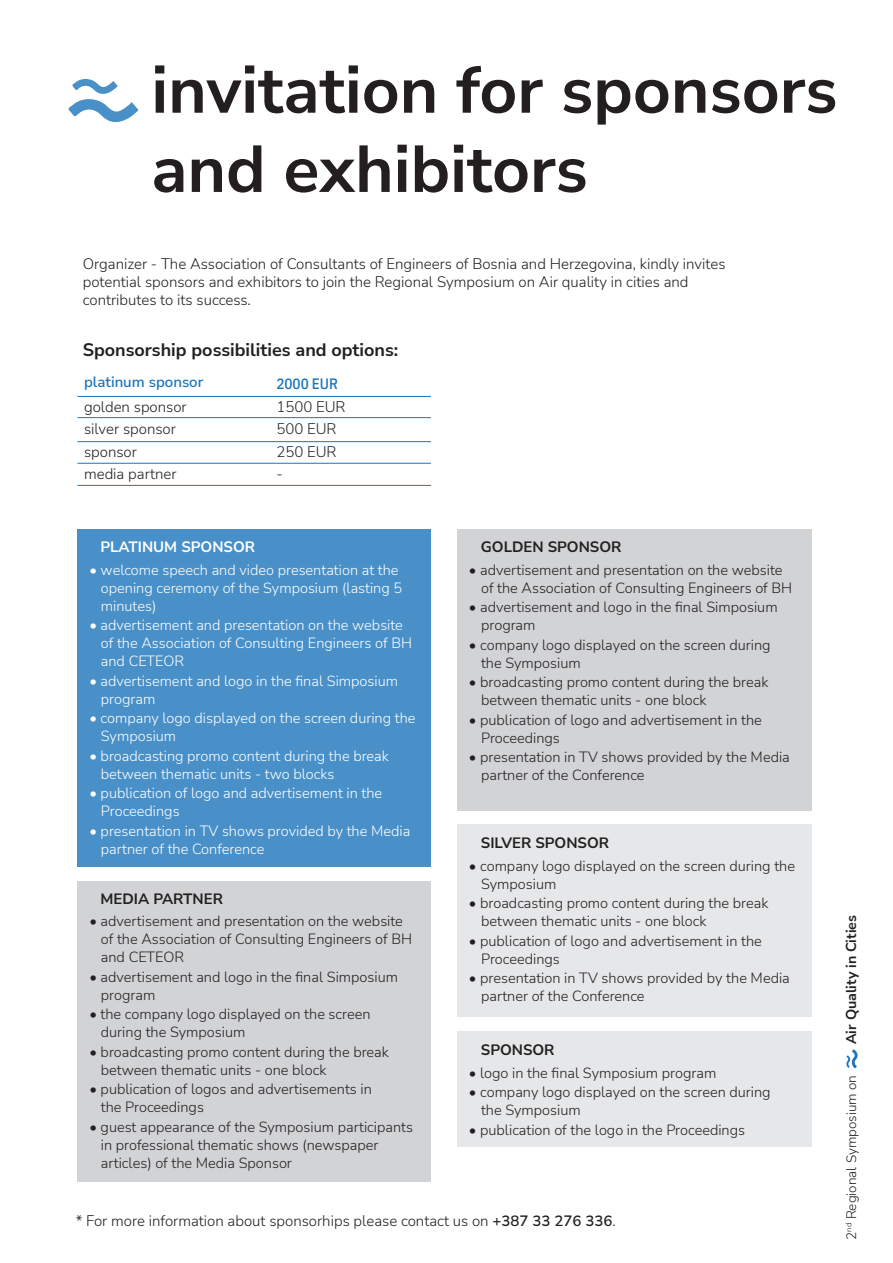
<style>
.page{position:relative;width:893px;height:1263px;background:#fff}
.page>*{position:absolute;margin:0;border:0;box-sizing:border-box;transform-origin:0 0}
.t1{font:700 66px/79.2px "Nunito Sans";color:#231f20}
.t2{font:700 18px "Nunito Sans";color:#231f20}
.t3{font:300 15px/18px "Nunito Sans";color:#231f20}
.t4{font:700 15px "Nunito Sans";color:#231f20}
.t5{font:700 15px "Nunito Sans";color:#fff}
.t6{font:600 15px "Nunito Sans";color:#1c75bc}
.t7{font:500 15px "IBM Plex Sans Cond";color:#1c75bc}
.t8{font:300 14.55px/18px "Nunito Sans";color:#231f20}
.t9{font:300 14.55px/18px "Nunito Sans";color:#fff}
.t10{font:700 14.25px "Nunito Sans";color:#231f20}
.t11{font:300 13.5px "Nunito Sans";color:#231f20}
.s1{font-weight:600}
</style>
<div class="page">
<div style="left:77px;top:529px;width:354px;height:337px;background:#4990c9"></div>
<div style="left:458px;top:529px;width:354px;height:281px;background:#d1d3d4"></div>
<div style="left:77px;top:881px;width:354px;height:301px;background:#d1d3d4"></div>
<div style="left:458px;top:825px;width:354px;height:192px;background:#e6e7e8"></div>
<div style="left:458px;top:1031px;width:354px;height:115px;background:#e6e7e8"></div>
<hr style="left:77px;top:417px;width:354px;height:1px;background:#1c75bc">
<hr style="left:77px;top:396px;width:354px;height:1px;background:#1c75bc">
<hr style="left:77px;top:441px;width:354px;height:1px;background:#1c75bc">
<hr style="left:77px;top:463px;width:354px;height:1px;background:#1c75bc">
<hr style="left:77px;top:485px;width:354px;height:1px;background:#1c75bc">
<svg style="left:68px;top:79px;width:71px;height:43px"></svg>
<svg style="left:846px;top:1049px;width:12px;height:20px"></svg>
<h1 class="t1" style="left:151px;top:48px;width:688px">invitation for sponsors and exhibitors</h1>
<p class="t3" style="left:83px;top:254px;width:644px">Organizer - The Association of Consultants of Engineers of Bosnia and Herzegovina, kindly invites potential sponsors and exhibitors to join the Regional Symposium on Air quality in cities and contributes to its success.</p>
<p class="t2" style="left:83px;top:337px;width:317px">Sponsorship possibilities and options:</p>
<p class="t6" style="left:84px;top:371px;width:121px">platinum sponsor</p>
<p class="t3" style="left:84px;top:397px;width:104px">golden sponsor</p>
<p class="t7" style="left:276px;top:372px;width:63px">2000 EUR</p>
<p class="t3" style="left:276px;top:397px;width:71px">1500 EUR</p>
<p class="t3" style="left:84px;top:419px;width:93px">silver sponsor</p>
<p class="t3" style="left:276px;top:419px;width:62px">500 EUR</p>
<p class="t3" style="left:84px;top:442px;width:54px">sponsor</p>
<p class="t3" style="left:276px;top:442px;width:62px">250 EUR</p>
<p class="t3" style="left:84px;top:464px;width:94px">media partner</p>
<p class="t3" style="left:276px;top:464px;width:8px">-</p>
<p class="t5" style="left:101px;top:536px;width:156px">PLATINUM SPONSOR</p>
<p class="t9" style="left:101px;top:560px;width:303px;text-indent:-12px">• welcome speech and video presentation at the opening ceremony of the Symposium (lasting 5 minutes)</p>
<p class="t9" style="left:101px;top:615px;width:313px;text-indent:-12px">• advertisement and presentation on the website of the Association of Consulting Engineers of BH and CETEOR</p>
<p class="t9" style="left:101px;top:671px;width:299px;text-indent:-12px">• advertisement and logo in the final Simposium program</p>
<p class="t9" style="left:101px;top:708px;width:316px;text-indent:-12px">• company logo displayed on the screen during the<br>Symposium</p>
<p class="t9" style="left:101px;top:746px;width:289px;text-indent:-12px">• broadcasting promo content during the break between thematic units - two blocks</p>
<p class="t9" style="left:101px;top:783px;width:283px;text-indent:-12px">• publication of logo and advertisement in the<br>Proceedings</p>
<p class="t9" style="left:101px;top:821px;width:311px;text-indent:-12px">• presentation in TV shows provided by the Media partner of the Conference</p>
<p class="t4" style="left:101px;top:888px;width:124px">MEDIA PARTNER</p>
<p class="t8" style="left:101px;top:912px;width:313px;text-indent:-12px">• advertisement and presentation on the website of the Association of Consulting Engineers of BH and CETEOR</p>
<p class="t8" style="left:101px;top:967px;width:299px;text-indent:-12px">• advertisement and logo in the final Simposium program</p>
<p class="t8" style="left:101px;top:1005px;width:271px;text-indent:-12px">• the company logo displayed on the screen during the Symposium</p>
<p class="t8" style="left:101px;top:1042px;width:289px;text-indent:-12px">• broadcasting promo content during the break between thematic units - one block</p>
<p class="t8" style="left:101px;top:1080px;width:272px;text-indent:-12px">• publication of logos and advertisements in the Proceedings</p>
<p class="t8" style="left:101px;top:1117px;width:314px;text-indent:-12px">• guest appearance of the Symposium participants in professional thematic shows (newspaper articles) of the Media Sponsor</p>
<p class="t4" style="left:481px;top:536px;width:142px">GOLDEN SPONSOR</p>
<p class="t8" style="left:481px;top:560px;width:313px;text-indent:-12px">• advertisement and presentation on the website of the Association of Consulting Engineers of BH</p>
<p class="t8" style="left:481px;top:597px;width:298px;text-indent:-12px">• advertisement and logo in the final Simposium program</p>
<p class="t8" style="left:481px;top:635px;width:291px;text-indent:-12px">• company logo displayed on the screen during the Symposium</p>
<p class="t8" style="left:481px;top:672px;width:289px;text-indent:-12px">• broadcasting promo content during the break between thematic units - one block</p>
<p class="t8" style="left:481px;top:710px;width:282px;text-indent:-12px">• publication of logo and advertisement in the<br>Proceedings</p>
<p class="t8" style="left:481px;top:747px;width:310px;text-indent:-12px">• presentation in TV shows provided by the Media partner of the Conference</p>
<p class="t4" style="left:481px;top:832px;width:130px">SILVER SPONSOR</p>
<p class="t8" style="left:481px;top:856px;width:315px;text-indent:-12px">• company logo displayed on the screen during the<br>Symposium</p>
<p class="t8" style="left:481px;top:894px;width:289px;text-indent:-12px">• broadcasting promo content during the break between thematic units - one block</p>
<p class="t8" style="left:481px;top:931px;width:282px;text-indent:-12px">• publication of logo and advertisement in the<br>Proceedings</p>
<p class="t8" style="left:481px;top:968px;width:310px;text-indent:-12px">• presentation in TV shows provided by the Media partner of the Conference</p>
<p class="t4" style="left:481px;top:1039px;width:75px">SPONSOR</p>
<p class="t8" style="left:469px;top:1063px;width:249px">• logo in the final Symposium program</p>
<p class="t8" style="left:481px;top:1082px;width:291px;text-indent:-12px">• company logo displayed on the screen during the Symposium</p>
<p class="t8" style="left:469px;top:1120px;width:278px">• publication of the logo in the Proceedings</p>
<p class="t3" style="left:76px;top:1212px;width:541px">* For more information about sponsorhips please contact us on <span class="s1">+387 33 276 336</span>.</p>
<p class="t10" style="left:841px;top:1044px;width:130px;rotate:-90deg">Air Quality in Cities</p>
<p class="t11" style="left:842px;top:1240px;width:166px;rotate:-90deg">2<sup>nd</sup> Regional Symposium on</p>
</div>
